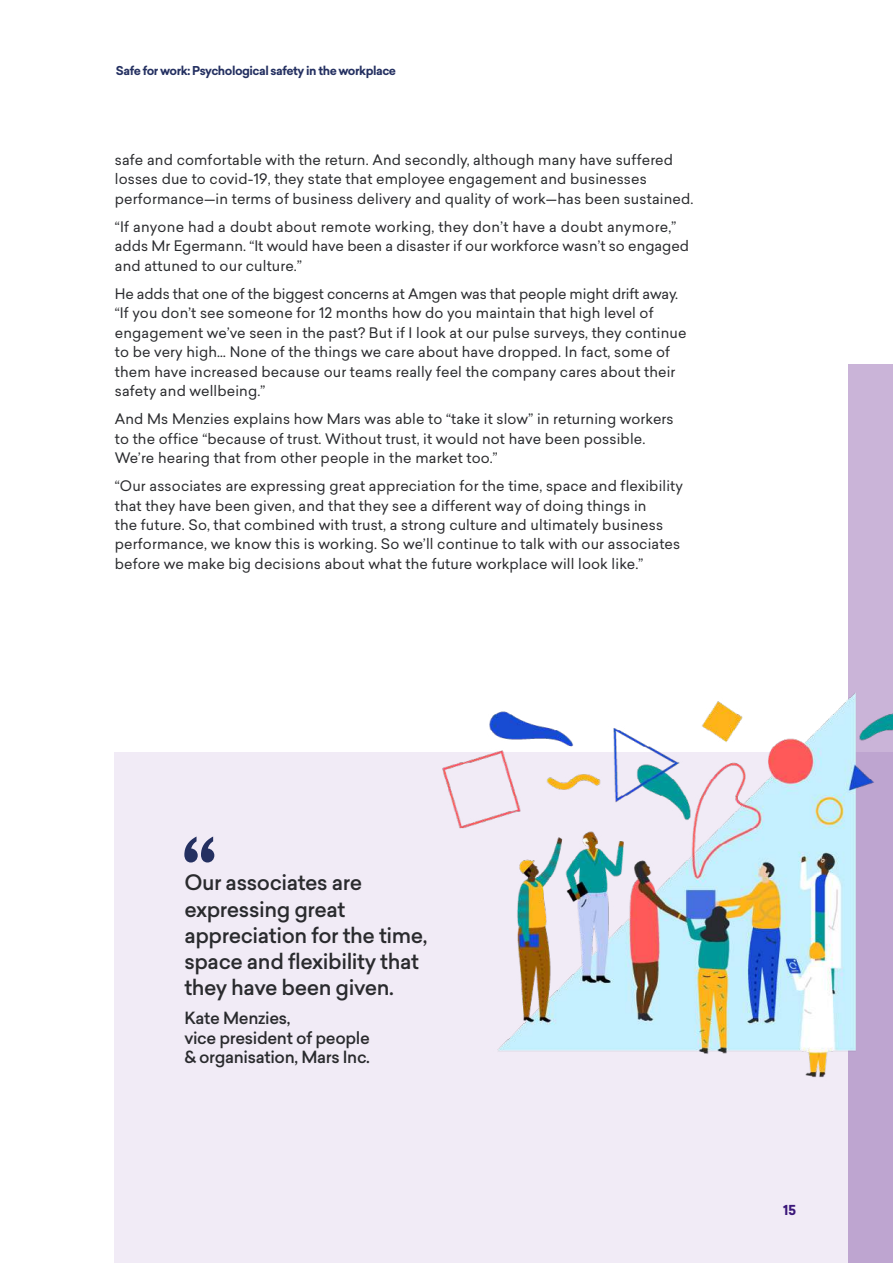
<style>
.page{position:relative;width:893px;height:1263px;background:#fff}
.page>*{position:absolute;margin:0;border:0;box-sizing:border-box;transform-origin:0 0}
.t1{font:700 79.5px "Sailec";color:#243061}
.t2{font:500 20.85px/26.1px "Sailec";letter-spacing:-.02em;color:#2a2b2e}
.t3{font:500 16.5px/19.5px "Sailec";letter-spacing:-.02em;color:#2a2b2e}
.t4{font:14.25px/19.5px "Sailec";letter-spacing:.01em;color:#2a2b2e}
.t5{font:700 13.5px "Sailec";color:#3f197f}
.t6{font:700 12px "Sailec";letter-spacing:-.04em;color:#243061}
</style>
<div class="page">
<div style="left:115px;top:753px;width:778px;height:510px;background:#f1ebf6"></div>
<div style="left:849px;top:365px;width:44px;height:898px;background:linear-gradient(to right,#c6afd5,#c6afd5)"></div>
<img style="left:338px;top:633px;width:555px;height:488px">
<p class="t6" style="left:116px;top:66px;width:282px">Safe for work: Psychological safety in the workplace</p>
<p class="t4" style="left:115px;top:151px;width:580px">safe and comfortable with the return. And secondly, although many have suffered losses due to covid-19, they state that employee engagement and businesses performance—in terms of business delivery and quality of work—has been sustained.</p>
<p class="t4" style="left:115px;top:218px;width:576px">“If anyone had a doubt about remote working, they don’t have a doubt anymore,” adds Mr Egermann. “It would have been a disaster if our workforce wasn’t so engaged and attuned to our culture.”</p>
<p class="t4" style="left:115px;top:285px;width:573px">He adds that one of the biggest concerns at Amgen was that people might drift away. “If you don’t see someone for 12 months how do you maintain that high level of engagement we’ve seen in the past? But if I look at our pulse surveys, they continue to be very high… None of the things we care about have dropped. In fact, some of them have increased because our teams really feel the company cares about their safety and wellbeing.”</p>
<p class="t4" style="left:115px;top:411px;width:560px">And Ms Menzies explains how Mars was able to “take it slow” in returning workers to the office “because of trust. Without trust, it would not have been possible.<br>We’re hearing that from other people in the market too.”</p>
<p class="t4" style="left:115px;top:478px;width:570px">“Our associates are expressing great appreciation for the time, space and flexibility that they have been given, and that they see a different way of doing things in<br>the future. So, that combined with trust, a strong culture and ultimately business performance, we know this is working. So we’ll continue to talk with our associates before we make big decisions about what the future workplace will look like.”</p>
<h1 class="t1" style="left:182px;top:836px;width:36px">“</h1>
<h2 class="t2" style="left:184px;top:872px;width:245px">Our associates are expressing great appreciation for the time, space and flexibility that they have been given.</h2>
<p class="t3" style="left:184px;top:1010px;width:187px">Kate Menzies,<br>vice president of people &amp; organisation, Mars Inc.</p>
<p class="t5" style="left:783px;top:1204px;width:15px">15</p>
</div>
